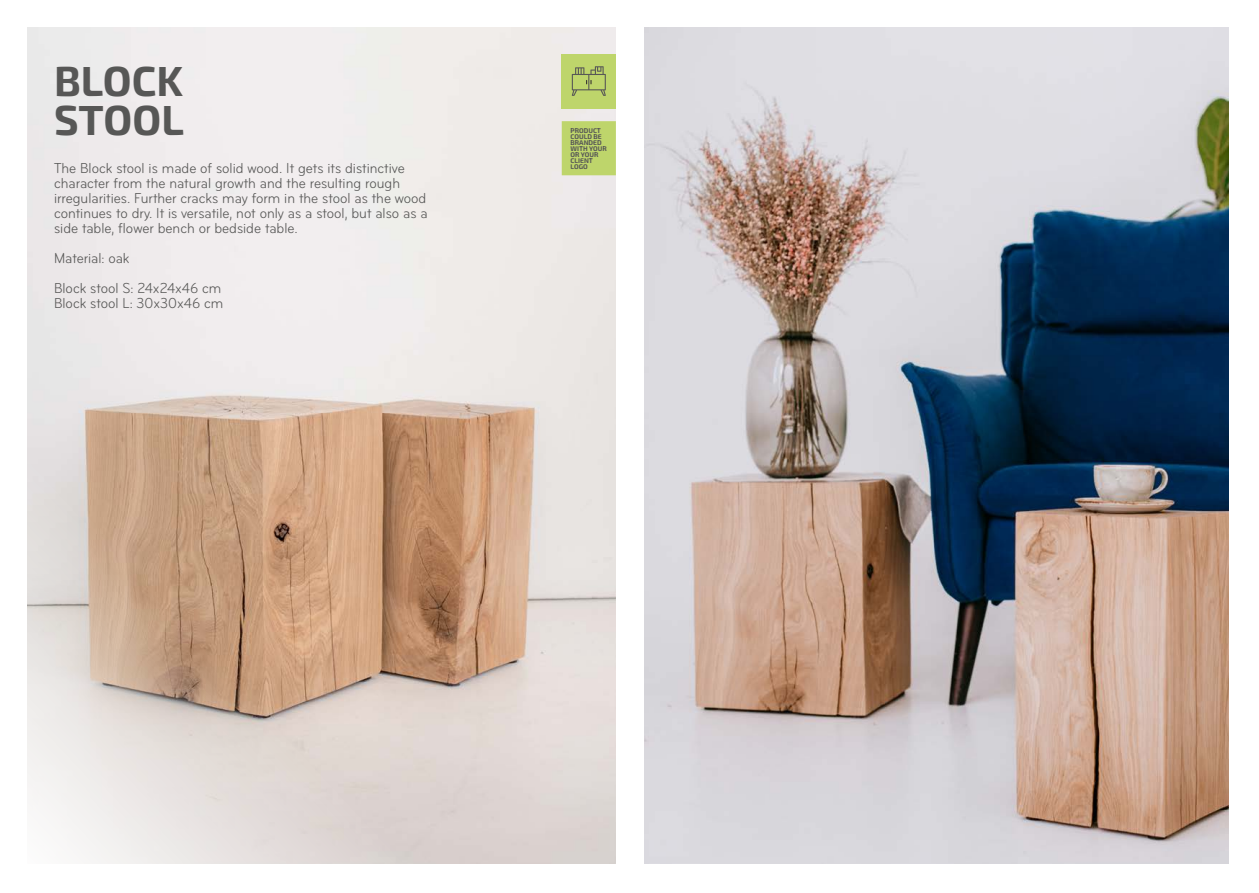
<style>
.page{position:relative;width:1259px;height:893px;background:#fff}
.page>*{position:absolute;margin:0;border:0;box-sizing:border-box;transform-origin:0 0}
.t1{font:700 42px/39px "Exo 2";color:#575756}
.t2{font:condensed 15px/15px "Bryant";color:#575756}
.t3{font:700 6.75px/6px "Exo 2";color:#575756}
</style>
<div class="page">
<img style="left:27px;top:27px;width:588px;height:398px">
<svg style="left:27px;top:425px;width:589px;height:439px;background:#d5bfae"></svg>
<div style="left:562px;top:54px;width:54px;height:54px;background:#bed56b"></div>
<svg style="left:572px;top:66px;width:34px;height:30px"></svg>
<img style="left:644px;top:27px;width:585px;height:837px">
<div style="left:562px;top:121px;width:54px;height:54px;background:#bed56b"></div>
<h1 class="t1" style="left:54px;top:60px;width:131px">BLOCK<br>STOOL</h1>
<p class="t2" style="left:54px;top:161px;width:375px">The Block stool is made of solid wood. It gets its distinctive character from the natural growth and the resulting rough irregularities. Further cracks may form in the stool as the wood continues to dry. It is versatile, not only as a stool, but also as a side table, flower bench or bedside table.</p>
<p class="t2" style="left:54px;top:243px;width:169px;line-height:30px">Material: oak<br>Block stool S: 24x24x46 cm</p>
<p class="t2" style="left:54px;top:296px;width:171px">Block stool L: 30x30x46 cm</p>
<p class="t3" style="left:570px;top:128px;width:38px">PRODUCT<br>COULD BE<br>BRANDED<br>WITH YOUR<br>OR YOUR<br>CLIENT<br>LOGO</p>
</div>
